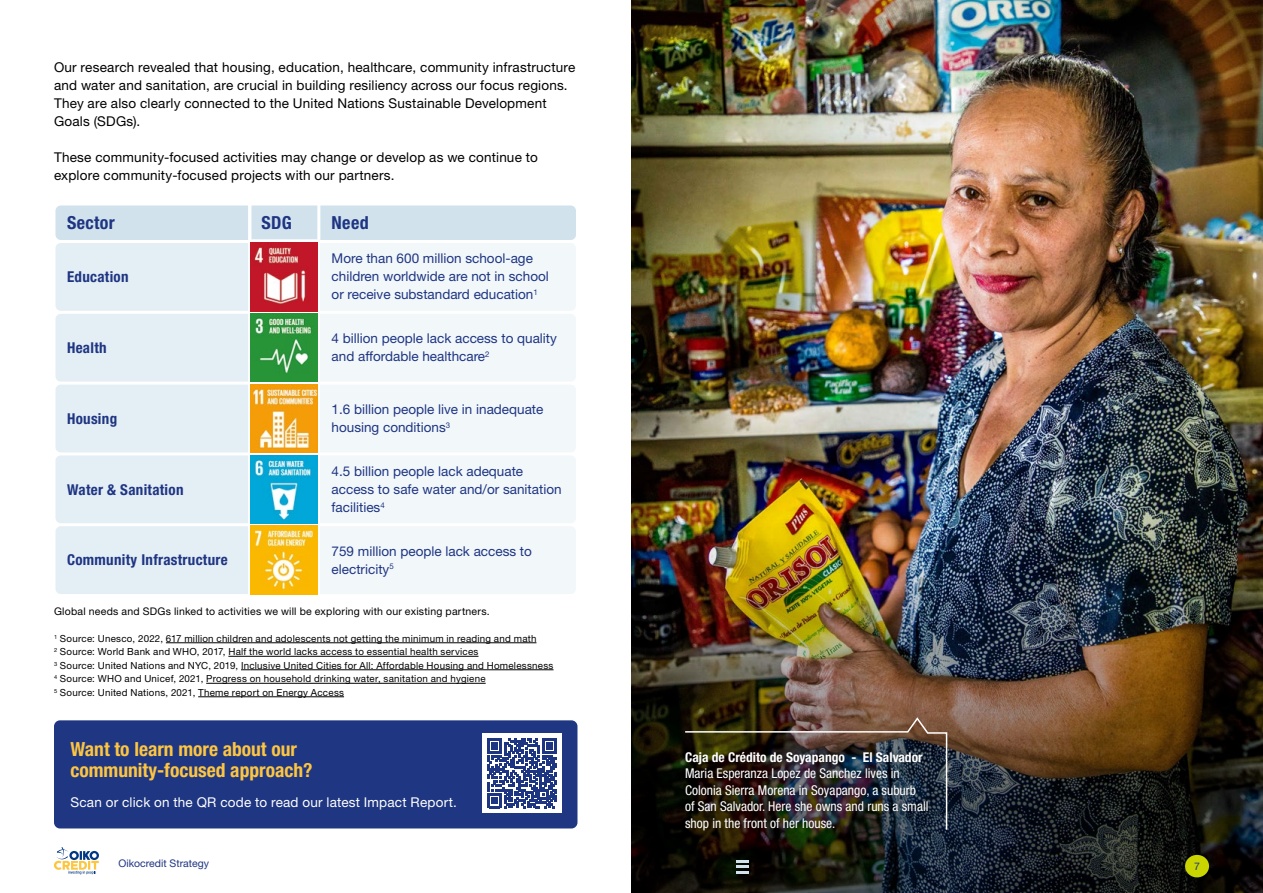
<style>
.page{position:relative;width:1263px;height:893px;background:#fff}
.page>*{position:absolute;margin:0;border:0;box-sizing:border-box;transform-origin:0 0}
.t1{font:700 condensed 19.5px/21px "Helvetica Neue LT Std";color:#fdc540}
.t2{font:700 condensed 18px "Helvetica Neue LT Std";letter-spacing:.02em;color:#1e3582}
.t3{font:700 condensed 15px "Helvetica Neue LT Std";letter-spacing:.02em;color:#1e3582}
.t4{font:13.5px/18px "Helvetica Neue LT Std";letter-spacing:.015em;color:#000}
.t5{font:13.5px/18px "Helvetica Neue LT Std";color:#1e3582}
.t6{font:condensed 13.5px/16.5px "Helvetica Neue LT Std";color:#fff}
.t7{font:13.5px "Helvetica Neue LT Std";letter-spacing:.015em;color:#fff}
.t8{font:700 condensed 13.5px "Helvetica Neue LT Std";color:#fff}
.t9{font:10.5px "Helvetica Neue LT Std";letter-spacing:.02em;color:#000}
.t10{font:10.5px "Helvetica Neue LT Std";color:#1f3682}
.t11{font:9.75px/13.5px "Helvetica Neue LT Std";letter-spacing:.025em;color:#000}
</style>
<div class="page">
<svg style="left:55px;top:205px;width:193px;height:389px;background:#e2edf4"></svg>
<svg style="left:320px;top:205px;width:256px;height:389px"></svg>
<div style="left:250px;top:204px;width:70px;height:37px;background:#d1e2ed;border:2px solid #fff"></div>
<img style="left:632px;top:0;width:631px;height:893px">
<hr style="left:166px;top:642px;width:370px;height:1px;background:#000">
<hr style="left:228px;top:656px;width:250px;height:1px;background:#000">
<hr style="left:241px;top:669px;width:312px;height:1px;background:#000">
<hr style="left:206px;top:683px;width:280px;height:1px;background:#000">
<hr style="left:198px;top:696px;width:146px;height:1px;background:#000">
<hr style="left:55px;top:311px;width:194px;height:2px;background:#fff">
<hr style="left:320px;top:311px;width:259px;height:2px;background:#fff">
<hr style="left:55px;top:382px;width:194px;height:2px;background:#fff">
<hr style="left:320px;top:382px;width:259px;height:2px;background:#fff">
<hr style="left:55px;top:453px;width:194px;height:2px;background:#fff">
<hr style="left:320px;top:453px;width:259px;height:2px;background:#fff">
<hr style="left:55px;top:524px;width:194px;height:2px;background:#fff">
<hr style="left:320px;top:524px;width:259px;height:2px;background:#fff">
<hr style="left:248px;top:204px;width:3px;height:35px;background:#fff">
<hr style="left:317px;top:204px;width:3px;height:35px;background:#fff">
<hr style="left:248px;top:239px;width:72px;height:3px;background:#fff">
<img style="left:251px;top:242px;width:67px;height:69px">
<img style="left:251px;top:313px;width:67px;height:69px">
<img style="left:251px;top:384px;width:67px;height:69px">
<img style="left:251px;top:455px;width:67px;height:69px">
<img style="left:251px;top:526px;width:67px;height:68px">
<div style="left:54px;top:720px;width:523px;height:108px;background:#1f3682;border-radius:6px"></div>
<div style="left:482px;top:734px;width:80px;height:79px;background:#fff"></div>
<svg style="left:487px;top:739px;width:70px;height:69px"></svg>
<div style="left:681px;top:747px;width:251px;height:87px;background:#000;opacity:.33"></div>
<img style="left:684px;top:716px;width:264px;height:115px">
<svg style="left:54px;top:847px;width:45px;height:27px"></svg>
<div style="left:1185px;top:855px;width:24px;height:22px;background:#c9d400;border-radius:50%"></div>
<svg style="left:736px;top:860px;width:12px;height:14px"></svg>
<p class="t4" style="left:54px;top:58px;width:523px">Our research revealed that housing, education, healthcare, community infrastructure and water and sanitation, are crucial in building resiliency across our focus regions.<br>They are also clearly connected to the United Nations Sustainable Development Goals (SDGs).</p>
<h3 class="t4" style="left:54px;top:148px;width:485px">These community-focused activities may change or develop as we continue to explore community-focused projects with our partners.</h3>
<h2 class="t2" style="left:67px;top:212px;width:49px">Sector</h2>
<h2 class="t2" style="left:261px;top:212px;width:32px">SDG</h2>
<h2 class="t2" style="left:332px;top:212px;width:39px">Need</h2>
<h3 class="t3" style="left:67px;top:268px;width:63px">Education</h3>
<h3 class="t5" style="left:332px;top:249px;width:219px">More than 600 million school-age children worldwide are not in school or receive substandard education<sup>1</sup></h3>
<h3 class="t3" style="left:67px;top:338px;width:41px">Health</h3>
<h3 class="t5" style="left:332px;top:329px;width:227px">4 billion people lack access to quality and affordable healthcare<sup>2</sup></h3>
<h3 class="t3" style="left:67px;top:409px;width:52px">Housing</h3>
<h3 class="t5" style="left:332px;top:400px;width:213px">1.6 billion people live in inadequate housing conditions<sup>3</sup></h3>
<h3 class="t3" style="left:67px;top:480px;width:118px">Water &amp; Sanitation</h3>
<h3 class="t5" style="left:332px;top:462px;width:231px">4.5 billion people lack adequate access to safe water and/or sanitation facilities<sup>4</sup></h3>
<h3 class="t3" style="left:67px;top:551px;width:162px">Community Infrastructure</h3>
<h3 class="t5" style="left:332px;top:542px;width:202px">759 million people lack access to electricity<sup>5</sup></h3>
<p class="t9" style="left:54px;top:605px;width:437px">Global needs and SDGs linked to activities we will be exploring with our existing partners.</p>
<p class="t11" style="left:54px;top:631px;width:501px"><sup>1</sup> Source: Unesco, 2022, 617 million children and adolescents not getting the minimum in reading and math<br><sup>2</sup> Source: World Bank and WHO, 2017, Half the world lacks access to essential health services<br><sup>3</sup> Source: United Nations and NYC, 2019, Inclusive United Cities for All: Affordable Housing and Homelessness <sup>4</sup> Source: WHO and Unicef, 2021, Progress on household drinking water, sanitation and hygiene<br><sup>5</sup> Source: United Nations, 2021, Theme report on Energy Access</p>
<h1 class="t1" style="left:70px;top:738px;width:244px">Want to learn more about our community-focused approach?</h1>
<h3 class="t7" style="left:70px;top:794px;width:388px">Scan or click on the QR code to read our latest Impact Report.</h3>
<h3 class="t8" style="left:685px;top:749px;width:239px">Caja de Crédito de Soyapango - El Salvador</h3>
<h3 class="t6" style="left:685px;top:765px;width:245px">Maria Esperanza Lopez de Sanchez lives in Colonia Sierra Morena in Soyapango, a suburb of San Salvador. Here she owns and runs a small shop in the front of her house.</h3>
<p class="t10" style="left:118px;top:857px;width:92px">Oikocredit Strategy</p>
<p class="t10" style="left:1194px;top:859px;width:7px">7</p>
</div>
